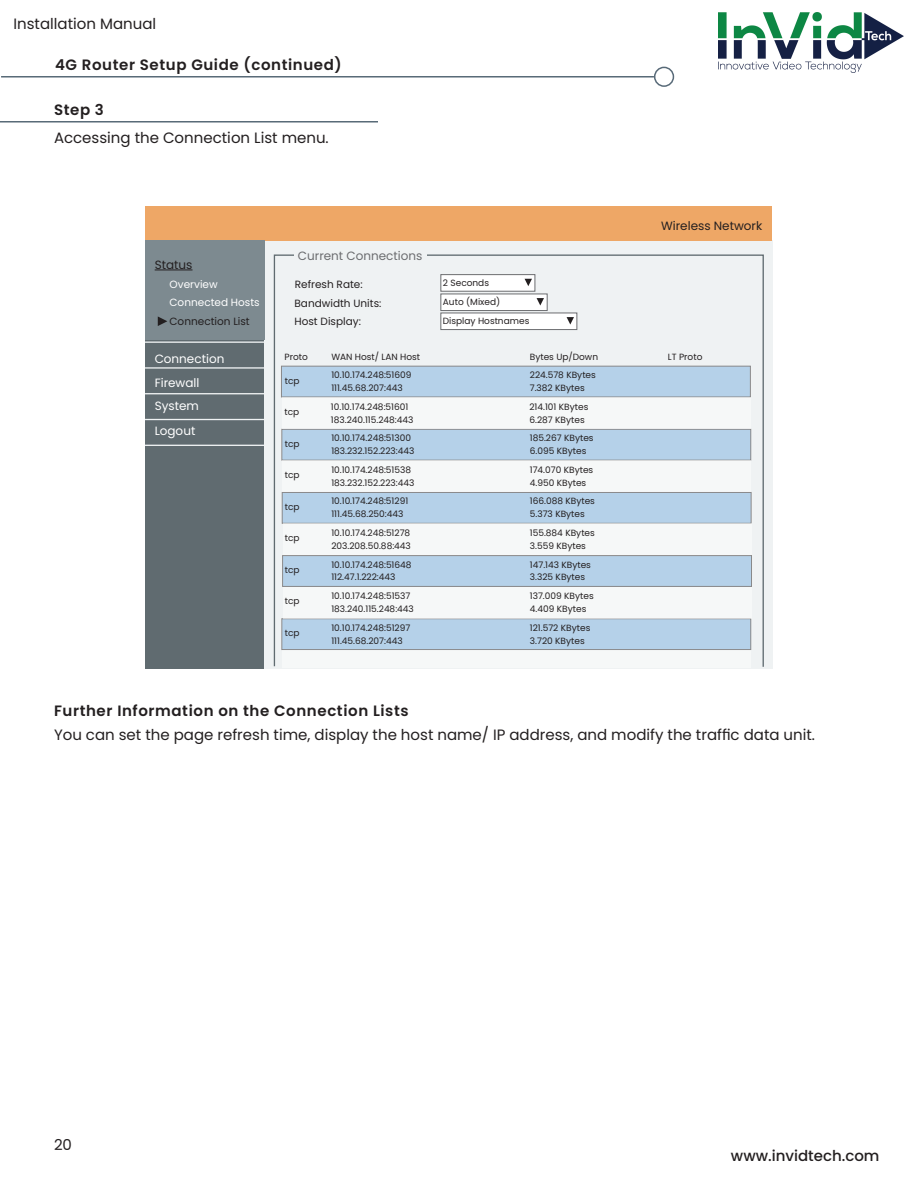
<style>
.page{position:relative;width:918px;height:1188px;background:#fff}
.page>*{position:absolute;margin:0;border:0;box-sizing:border-box;transform-origin:0 0}
.BODY_TEXT{font:15px "Poppins";color:#231f20}
.TOC_LEVEL_1{font:600 15px "Poppins";letter-spacing:.04em;color:#231f20}
.t1{font:500 15px "Poppins";color:#231f20}
._4G_ROUTER_TEXT{font:12px "Poppins";color:#fff}
._4G_ROUTER_TEXT-2{font:12px "Poppins";color:#231f20}
._4G_ROUTER_TEXT-3{font:12px "Poppins";color:#6c6d70}
._4G_ROUTER_TEXT-4{font:10.5px "Poppins";color:#231f20}
._4G_ROUTER_TEXT-5{font:10.5px "Poppins";color:#fff}
._4G_ROUTER_TEXT-6{font:9px "Poppins";color:#231f20}
</style>
<div class="page">
<hr style="left:0;top:121px;width:378px;height:2px;background:#586a77">
<hr style="left:1px;top:76px;width:653px;height:2px;background:#586a77">
<div style="left:654px;top:67px;width:20px;height:20px;border:2px solid #586a78;border-radius:50%"></div>
<div style="left:145px;top:240px;width:120px;height:428px;background:#606b70"></div>
<div style="left:265px;top:240px;width:508px;height:428px;background:#eff2f3"></div>
<svg style="left:273px;top:254px;width:491px;height:413px"></svg>
<div style="left:145px;top:206px;width:626px;height:34px;background:#eea766"></div>
<hr style="left:145px;top:341px;width:120px;height:2px;background:#eff2f3">
<hr style="left:145px;top:367px;width:120px;height:2px;background:#eff2f3">
<hr style="left:145px;top:393px;width:120px;height:1px;background:#eff2f3">
<hr style="left:145px;top:419px;width:120px;height:1px;background:#eff2f3">
<hr style="left:145px;top:445px;width:120px;height:1px;background:#eff2f3">
<div style="left:145px;top:240px;width:120px;height:100px;background:#7d8a90"></div>
<hr style="left:155px;top:270px;width:38px;height:1px;background:#231f20">
<div style="left:295px;top:250px;width:132px;height:10px;background:#eff2f3"></div>
<svg style="left:158px;top:316px;width:9px;height:10px"></svg>
<div style="left:440px;top:274px;width:95px;height:18px;background:#fff;border:1px solid #6c6d70"></div>
<svg style="left:525px;top:279px;width:7px;height:7px"></svg>
<div style="left:282px;top:619px;width:469px;height:31px;background:#b5d1e9"></div>
<div style="left:282px;top:650px;width:469px;height:18px;background:#f6f8f8"></div>
<div style="left:440px;top:294px;width:108px;height:17px;background:#fff;border:1px solid #6c6d70"></div>
<svg style="left:537px;top:298px;width:7px;height:8px"></svg>
<div style="left:440px;top:313px;width:137px;height:17px;background:#fff;border:1px solid #6c6d70"></div>
<svg style="left:567px;top:317px;width:7px;height:8px"></svg>
<div style="left:283px;top:556px;width:469px;height:30px;background:#b5d1e9"></div>
<div style="left:283px;top:587px;width:469px;height:31px;background:#f6f8f8"></div>
<div style="left:282px;top:492px;width:469px;height:31px;background:#b5d1e9"></div>
<div style="left:283px;top:524px;width:469px;height:31px;background:#f6f8f8"></div>
<div style="left:282px;top:429px;width:469px;height:31px;background:#b5d1e9"></div>
<div style="left:282px;top:461px;width:469px;height:31px;background:#f6f8f8"></div>
<div style="left:281px;top:366px;width:469px;height:31px;background:#b5d1e9"></div>
<div style="left:282px;top:397px;width:469px;height:32px;background:#f6f8f8"></div>
<img style="left:718px;top:13px;width:185px;height:60px">
<h1 class="BODY_TEXT" style="left:14px;top:15px;width:144px">Installation Manual</h1>
<p class="TOC_LEVEL_1" style="left:55px;top:56px;width:288px">4G Router Setup Guide (continued)</p>
<p class="TOC_LEVEL_1" style="left:54px;top:101px;width:51px">Step 3</p>
<p class="BODY_TEXT" style="left:54px;top:129px;width:276px">Accessing the Connection List menu.</p>
<p class="_4G_ROUTER_TEXT-2" style="left:155px;top:258px;width:39px">Status</p>
<p class="_4G_ROUTER_TEXT-5" style="left:170px;top:278px;width:50px">Overview</p>
<p class="_4G_ROUTER_TEXT-5" style="left:170px;top:296px;width:92px">Connected Hosts</p>
<p class="_4G_ROUTER_TEXT-4" style="left:170px;top:315px;width:82px">Connection List</p>
<p class="_4G_ROUTER_TEXT-3" style="left:298px;top:248px;width:126px">Current Connections</p>
<p class="_4G_ROUTER_TEXT-4" style="left:295px;top:279px;width:69px">Refresh Rate:</p>
<p class="_4G_ROUTER_TEXT-6" style="left:443px;top:278px;width:48px">2 Seconds</p>
<p class="_4G_ROUTER_TEXT-4" style="left:295px;top:297px;width:88px">Bandwidth Units:</p>
<p class="_4G_ROUTER_TEXT-4" style="left:295px;top:315px;width:68px">Host Display:</p>
<p class="_4G_ROUTER_TEXT-6" style="left:443px;top:297px;width:59px">Auto (Mixed)</p>
<p class="_4G_ROUTER_TEXT-6" style="left:443px;top:316px;width:88px">Display Hostnames</p>
<p class="_4G_ROUTER_TEXT-2" style="left:661px;top:219px;width:103px">Wireless Network</p>
<p class="_4G_ROUTER_TEXT" style="left:155px;top:352px;width:71px">Connection</p>
<p class="_4G_ROUTER_TEXT" style="left:155px;top:376px;width:46px">Firewall</p>
<p class="_4G_ROUTER_TEXT" style="left:155px;top:399px;width:46px">System</p>
<p class="_4G_ROUTER_TEXT" style="left:155px;top:424px;width:42px">Logout</p>
<p class="_4G_ROUTER_TEXT-6" style="left:284px;top:352px;width:25px">Proto</p>
<p class="_4G_ROUTER_TEXT-6" style="left:331px;top:352px;width:90px">WAN Host/ LAN Host</p>
<p class="_4G_ROUTER_TEXT-6" style="left:530px;top:352px;width:70px">Bytes Up/Down</p>
<p class="_4G_ROUTER_TEXT-6" style="left:668px;top:352px;width:36px">LT Proto</p>
<p class="_4G_ROUTER_TEXT-6" style="left:285px;top:375px;width:16px">tcp</p>
<p class="_4G_ROUTER_TEXT-6" style="left:331px;top:370px;width:82px">10.10.174.248:51609</p>
<p class="_4G_ROUTER_TEXT-6" style="left:331px;top:383px;width:73px">111.45.68.207:443</p>
<p class="_4G_ROUTER_TEXT-6" style="left:530px;top:370px;width:68px">224.578 KBytes</p>
<p class="_4G_ROUTER_TEXT-6" style="left:530px;top:383px;width:56px">7.382 KBytes</p>
<p class="_4G_ROUTER_TEXT-6" style="left:284px;top:407px;width:16px">tcp</p>
<p class="_4G_ROUTER_TEXT-6" style="left:331px;top:401px;width:79px">10.10.174.248:51601</p>
<p class="_4G_ROUTER_TEXT-6" style="left:331px;top:414px;width:84px">183.240.115.248:443</p>
<p class="_4G_ROUTER_TEXT-6" style="left:529px;top:401px;width:60px">214.101 KBytes</p>
<p class="_4G_ROUTER_TEXT-6" style="left:529px;top:414px;width:57px">6.287 KBytes</p>
<p class="_4G_ROUTER_TEXT-6" style="left:285px;top:438px;width:16px">tcp</p>
<p class="_4G_ROUTER_TEXT-6" style="left:331px;top:433px;width:81px">10.10.174.248:51300</p>
<p class="_4G_ROUTER_TEXT-6" style="left:331px;top:446px;width:85px">183.232.152.223:443</p>
<p class="_4G_ROUTER_TEXT-6" style="left:530px;top:433px;width:65px">185.267 KBytes</p>
<p class="_4G_ROUTER_TEXT-6" style="left:530px;top:446px;width:58px">6.095 KBytes</p>
<p class="_4G_ROUTER_TEXT-6" style="left:285px;top:470px;width:16px">tcp</p>
<p class="_4G_ROUTER_TEXT-6" style="left:331px;top:465px;width:81px">10.10.174.248:51538</p>
<p class="_4G_ROUTER_TEXT-6" style="left:331px;top:477px;width:85px">183.232.152.223:443</p>
<p class="_4G_ROUTER_TEXT-6" style="left:530px;top:465px;width:65px">174.070 KBytes</p>
<p class="_4G_ROUTER_TEXT-6" style="left:530px;top:477px;width:58px">4.950 KBytes</p>
<p class="_4G_ROUTER_TEXT-6" style="left:285px;top:501px;width:16px">tcp</p>
<p class="_4G_ROUTER_TEXT-6" style="left:331px;top:496px;width:78px">10.10.174.248:51291</p>
<p class="_4G_ROUTER_TEXT-6" style="left:331px;top:509px;width:74px">111.45.68.250:443</p>
<p class="_4G_ROUTER_TEXT-6" style="left:530px;top:496px;width:67px">166.088 KBytes</p>
<p class="_4G_ROUTER_TEXT-6" style="left:530px;top:509px;width:56px">5.373 KBytes</p>
<p class="_4G_ROUTER_TEXT-6" style="left:285px;top:533px;width:16px">tcp</p>
<p class="_4G_ROUTER_TEXT-6" style="left:331px;top:528px;width:80px">10.10.174.248:51278</p>
<p class="_4G_ROUTER_TEXT-6" style="left:331px;top:540px;width:81px">203.208.50.88:443</p>
<p class="_4G_ROUTER_TEXT-6" style="left:530px;top:528px;width:67px">155.884 KBytes</p>
<p class="_4G_ROUTER_TEXT-6" style="left:530px;top:540px;width:58px">3.559 KBytes</p>
<p class="_4G_ROUTER_TEXT-6" style="left:285px;top:565px;width:16px">tcp</p>
<p class="_4G_ROUTER_TEXT-6" style="left:331px;top:559px;width:82px">10.10.174.248:51648</p>
<p class="_4G_ROUTER_TEXT-6" style="left:331px;top:572px;width:66px">112.47.1.222:443</p>
<p class="_4G_ROUTER_TEXT-6" style="left:530px;top:559px;width:63px">147.143 KBytes</p>
<p class="_4G_ROUTER_TEXT-6" style="left:530px;top:572px;width:57px">3.325 KBytes</p>
<p class="_4G_ROUTER_TEXT-6" style="left:285px;top:596px;width:16px">tcp</p>
<p class="_4G_ROUTER_TEXT-6" style="left:331px;top:591px;width:81px">10.10.174.248:51537</p>
<p class="_4G_ROUTER_TEXT-6" style="left:331px;top:604px;width:84px">183.240.115.248:443</p>
<p class="_4G_ROUTER_TEXT-6" style="left:530px;top:591px;width:65px">137.009 KBytes</p>
<p class="_4G_ROUTER_TEXT-6" style="left:530px;top:604px;width:58px">4.409 KBytes</p>
<p class="_4G_ROUTER_TEXT-6" style="left:285px;top:628px;width:16px">tcp</p>
<p class="_4G_ROUTER_TEXT-6" style="left:331px;top:622px;width:80px">10.10.174.248:51297</p>
<p class="_4G_ROUTER_TEXT-6" style="left:331px;top:635px;width:73px">111.45.68.207:443</p>
<p class="_4G_ROUTER_TEXT-6" style="left:530px;top:622px;width:62px">121.572 KBytes</p>
<p class="_4G_ROUTER_TEXT-6" style="left:530px;top:635px;width:56px">3.720 KBytes</p>
<p class="TOC_LEVEL_1" style="left:54px;top:702px;width:356px">Further Information on the Connection Lists</p>
<p class="BODY_TEXT" style="left:54px;top:726px;width:763px">You can set the page refresh time, display the host name/ IP address, and modify the traffic data unit.</p>
<h1 class="BODY_TEXT" style="left:54px;top:1136px;width:20px">20</h1>
<h1 class="t1" style="left:731px;top:1147px;width:150px">www.invidtech.com</h1>
</div>
